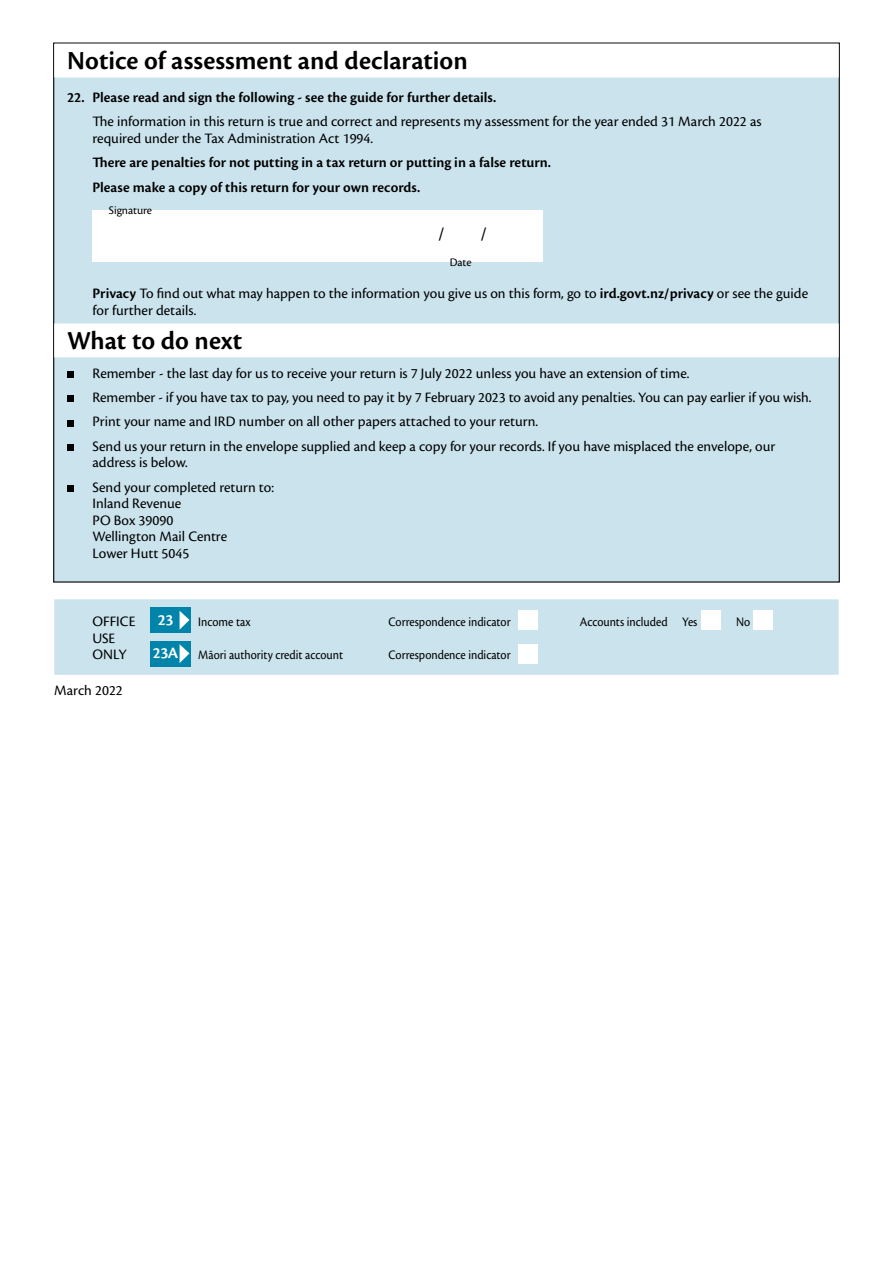
<style>
.page{position:relative;width:893px;height:1263px;background:#fff}
.page>*{position:absolute;margin:0;border:0;box-sizing:border-box;transform-origin:0 0}
.t1{font:600 27px "Cronos Pro";color:#000}
.t2{font:18px "Cronos Pro";color:#000}
.t3{font:600 16.5px "Cronos Pro";color:#fff}
.t4{font:15px/16.5px "Cronos Pro";color:#000}
.t5{font:600 15px/24.5px "Cronos Pro";color:#000}
.t6{font:13.5px "Cronos Pro";color:#000;scale:.9 1}
.t7{font:12px "Cronos Pro";letter-spacing:-.005em;color:#000}
.s1{font-weight:600}
.s2{font-weight:600;font-size:16.5px;color:#fff}
</style>
<div class="page">
<div style="left:54px;top:43px;width:785px;height:539px;background:#cae3ec"></div>
<svg style="left:54px;top:44px;width:785px;height:313px"></svg>
<div style="left:54px;top:599px;width:785px;height:76px;background:#cae3ec"></div>
<div style="left:93px;top:211px;width:450px;height:51px;background:#fff"></div>
<svg style="left:67px;top:371px;width:6px;height:6px"></svg>
<svg style="left:67px;top:396px;width:6px;height:6px"></svg>
<svg style="left:67px;top:420px;width:6px;height:6px"></svg>
<div style="left:67px;top:444px;width:6px;height:7px;background:#000"></div>
<div style="left:67px;top:485px;width:6px;height:7px;background:#000"></div>
<div style="left:151px;top:608px;width:40px;height:25px;background:#0084a9"></div>
<svg style="left:180px;top:611px;width:9px;height:18px"></svg>
<div style="left:518px;top:611px;width:19px;height:19px;background:#fff"></div>
<div style="left:701px;top:611px;width:19px;height:19px;background:#fff"></div>
<div style="left:754px;top:611px;width:19px;height:19px;background:#fff"></div>
<div style="left:151px;top:641px;width:40px;height:25px;background:#0084a9"></div>
<svg style="left:180px;top:644px;width:9px;height:19px"></svg>
<div style="left:518px;top:644px;width:19px;height:19px;background:#fff"></div>
<h1 class="t1" style="left:67px;top:45px;width:402px">Notice of assessment and declaration</h1>
<p class="t5" style="left:67px;top:85px;width:431px">22. Please read and sign the following - see the guide for further details.</p>
<p class="t4" style="left:93px;top:114px;width:671px">The information in this return is true and correct and represents my assessment for the year ended 31 March 2022 as required under the Tax Administration Act 1994.</p>
<p class="t5" style="left:93px;top:151px;width:460px">There are penalties for not putting in a tax return or putting in a false return.<br>Please make a copy of this return for your own records.</p>
<p class="t2" style="left:438px;top:223px;width:8px">/</p>
<p class="t2" style="left:481px;top:223px;width:8px">/</p>
<p class="t7" style="left:109px;top:203px;width:45px">Signature</p>
<p class="t7" style="left:450px;top:255px;width:23px">Date</p>
<p class="t4" style="left:93px;top:286px;width:717px"><span class="s1">Privacy</span> To find out what may happen to the information you give us on this form, go to <span class="s1">ird.govt.nz/privacy</span> or see the guide for further details.</p>
<h1 class="t1" style="left:67px;top:325px;width:177px">What to do next</h1>
<p class="t4" style="left:93px;top:361px;width:720px;line-height:24.5px">Remember - the last day for us to receive your return is 7 July 2022 unless you have an extension of time.<br>Remember - if you have tax to pay, you need to pay it by 7 February 2023 to avoid any penalties. You can pay earlier if you wish.<br>Print your name and IRD number on all other papers attached to your return.<br>Send us your return in the envelope supplied and keep a copy for your records. If you have misplaced the envelope, our</p>
<p class="t4" style="left:93px;top:450px;width:183px;line-height:24.5px">address is below.<br>Send your completed return to:</p>
<p class="t4" style="left:93px;top:495px;width:136px">Inland Revenue<br>PO Box 39090<br>Wellington Mail Centre<br>Lower Hutt 5045</p>
<p class="t4" style="left:93px;top:613px;width:44px">OFFICE<br>USE<br>ONLY</p>
<p class="t3" style="left:158px;top:610px;width:17px">23</p>
<p class="t6" style="left:198px;top:614px;width:60px">Income tax</p>
<p class="t6" style="left:389px;top:614px;width:137px">Correspondence indicator</p>
<p class="t6" style="left:580px;top:614px;width:132px">Accounts included Yes</p>
<p class="t6" style="left:736px;top:614px;width:17px">No</p>
<p class="t6" style="left:153px;top:647px;width:213px"><span class="s2">23A</span> Māori authority credit account</p>
<p class="t6" style="left:389px;top:647px;width:137px">Correspondence indicator</p>
<p class="t4" style="left:54px;top:682px;width:70px">March 2022</p>
</div>
